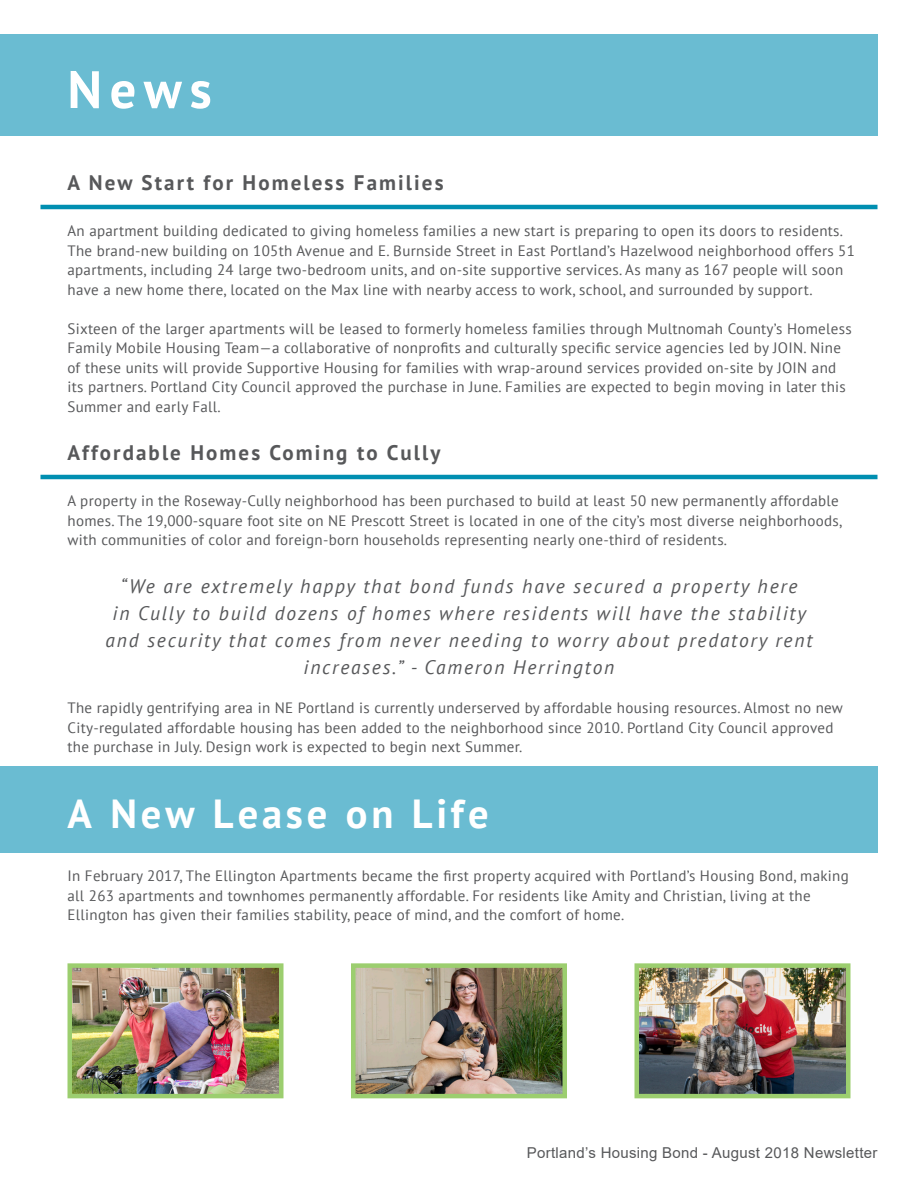
<style>
.page{position:relative;width:918px;height:1188px;background:#fff}
.page>*{position:absolute;margin:0;border:0;box-sizing:border-box;transform-origin:0 0}
.Project_Title{font:700 52.5px "PT Sans";color:#fff}
.Ellington_Title{font:700 40.5px "PT Sans";letter-spacing:.095em;color:#fff}
.Project_Profile_Name{font:700 21px "PT Sans";letter-spacing:.1em;color:#57585a}
.News_Quote{font:italic 19.5px/27px "PT Sans";letter-spacing:.09em;color:#57585a;text-align:center}
.News_Story_Text_2nd{font:15px/19.5px "PT Sans";letter-spacing:.02em;color:#57585a}
.News_Story_Text{font:15px/19.5px "PT Sans";letter-spacing:.02em;color:#57585a}
.News_Story_Text_3rd{font:15px/19.5px "PT Sans";letter-spacing:.02em;color:#57585a}
.t1{font:15px "Arial";letter-spacing:.02em;color:#57585a}
</style>
<div class="page">
<div style="left:0;top:34px;width:878px;height:102px;background:#6abcd2"></div>
<hr style="left:40px;top:205px;width:838px;height:4px;background:#008fb1">
<hr style="left:40px;top:475px;width:838px;height:4px;background:#008fb1">
<div style="left:0;top:767px;width:878px;height:86px;background:#6abcd2"></div>
<img style="left:73px;top:968px;width:206px;height:125px">
<div style="left:68px;top:963px;width:216px;height:135px;border:4px solid #9cce6f"></div>
<img style="left:356px;top:968px;width:206px;height:125px">
<div style="left:351px;top:963px;width:216px;height:135px;border:4px solid #9cce6f"></div>
<img style="left:639px;top:968px;width:206px;height:125px">
<div style="left:634px;top:963px;width:216px;height:135px;border:4px solid #9cce6f"></div>
<p class="Project_Title" style="left:68px;top:55px;width:146px">News</p>
<p class="Project_Profile_Name" style="left:68px;top:169px;width:378px">A New Start for Homeless Families</p>
<p class="News_Story_Text" style="left:68px;top:221px;width:789px">An apartment building dedicated to giving homeless families a new start is preparing to open its doors to residents.<br>The brand-new building on 105th Avenue and E. Burnside Street in East Portland’s Hazelwood neighborhood offers 51 apartments, including 24 large two-bedroom units, and on-site supportive services. As many as 167 people will soon have a new home there, located on the Max line with nearby access to work, school, and surrounded by support.</p>
<p class="News_Story_Text_2nd" style="left:68px;top:318px;width:786px">Sixteen of the larger apartments will be leased to formerly homeless families through Multnomah County’s Homeless Family Mobile Housing Team—a collaborative of nonprofits and culturally specific service agencies led by JOIN. Nine of these units will provide Supportive Housing for families with wrap-around services provided on-site by JOIN and its partners. Portland City Council approved the purchase in June. Families are expected to begin moving in later this Summer and early Fall.</p>
<p class="Project_Profile_Name" style="left:68px;top:439px;width:374px">Affordable Homes Coming to Cully</p>
<p class="News_Story_Text" style="left:68px;top:491px;width:777px">A property in the Roseway-Cully neighborhood has been purchased to build at least 50 new permanently affordable homes. The 19,000-square foot site on NE Prescott Street is located in one of the city’s most diverse neighborhoods, with communities of color and foreign-born households representing nearly one-third of residents.</p>
<p class="News_Quote" style="left:106px;top:572px;width:708px">“We are extremely happy that bond funds have secured a property here<br>in Cully to build dozens of homes where residents will have the stability and security that comes from never needing to worry about predatory rent increases.” - Cameron Herrington</p>
<p class="News_Story_Text_3rd" style="left:68px;top:698px;width:777px">The rapidly gentrifying area in NE Portland is currently underserved by affordable housing resources. Almost no new<br>City-regulated affordable housing has been added to the neighborhood since 2010. Portland City Council approved the purchase in July. Design work is expected to begin next Summer.</p>
<p class="Ellington_Title" style="left:68px;top:787px;width:423px">A New Lease on Life</p>
<p class="News_Story_Text_2nd" style="left:68px;top:866px;width:783px">In February 2017, The Ellington Apartments became the first property acquired with Portland’s Housing Bond, making all 263 apartments and townhomes permanently affordable. For residents like Amity and Christian, living at the<br>Ellington has given their families stability, peace of mind, and the comfort of home.</p>
<p class="t1" style="left:527px;top:1143px;width:352px">Portland’s Housing Bond - August 2018 Newsletter</p>
</div>
